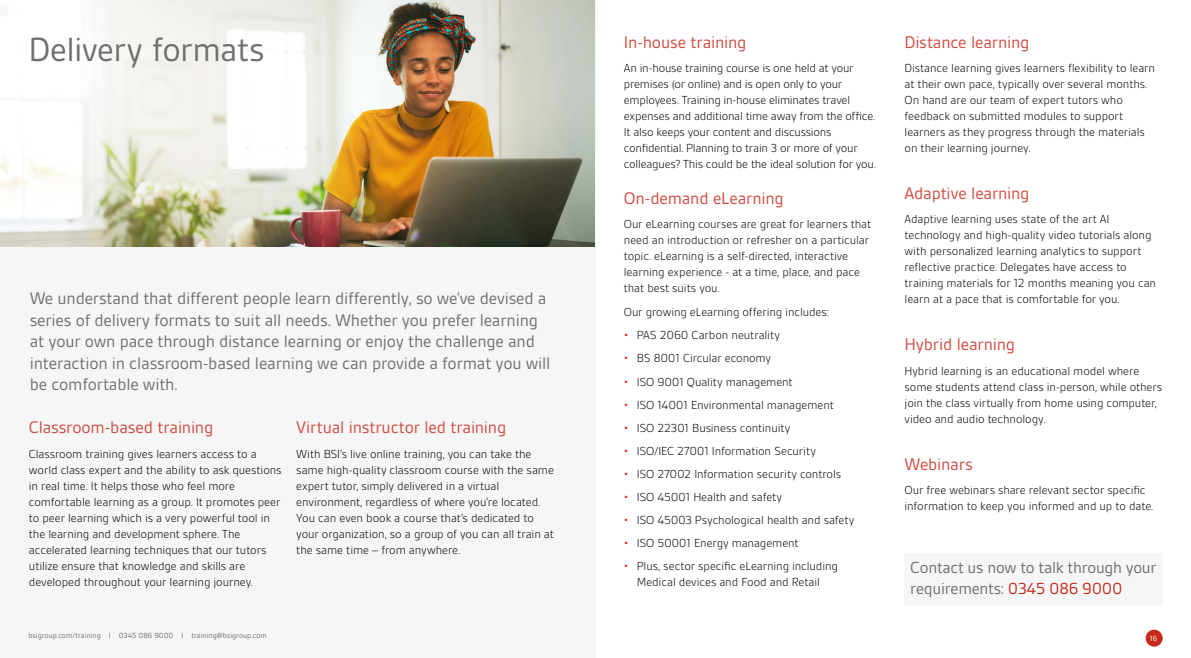
<style>
.page{position:relative;width:1191px;height:658px;background:#fff}
.page>*{position:absolute;margin:0;border:0;box-sizing:border-box;transform-origin:0 0}
.t1{font:36px "BSI Gesta";letter-spacing:-.015em;color:#706f6f}
.t2{font:18px/21.5px "BSI Gesta";letter-spacing:-.01em;color:#706f6f}
.t3{font:18px "BSI Gesta";letter-spacing:-.01em;color:#cf4a3d}
.t4{font:17.2px/21.5px "BSI Gesta";letter-spacing:-.015em;color:#706f6f}
.t5{font:300 12.5px/16px "BSI Gesta";letter-spacing:-.01em;color:#000}
.t6{font:8px "BSI Gesta";color:#706f6f}
.t7{font:8px "BSI Gesta";color:#fff}
.s1{color:#e12b1f}
.s2{color:#c62a1b}
</style>
<div class="page">
<div style="left:0;top:0;width:595px;height:658px;background:#f6f6f6"></div>
<img style="left:0;top:0;width:595px;height:247px">
<div style="left:904px;top:553px;width:258px;height:51px;background:#f6f6f6"></div>
<div style="left:1145px;top:629px;width:17px;height:17px;background:#c62a1b;border-radius:50%"></div>
<h1 class="t1" style="left:28px;top:31px;width:238px">Delivery formats</h1>
<p class="t2" style="left:30px;top:288px;width:522px">We understand that different people learn differently, so we’ve devised a series of delivery formats to suit all needs. Whether you prefer learning at your own pace through distance learning or enjoy the challenge and interaction in classroom-based learning we can provide a format you will be comfortable with.</p>
<h2 class="t3" style="left:29px;top:418px;width:186px">Classroom-based training</h2>
<p class="t5" style="left:29px;top:445px;width:254px">Classroom training gives learners access to a world class expert and the ability to ask questions in real time. It helps those who feel more comfortable learning as a group. It promotes peer to peer learning which is a very powerful tool in the learning and development sphere. The accelerated learning techniques that our tutors utilize ensure that knowledge and skills are developed throughout your learning journey.</p>
<h2 class="t3" style="left:296px;top:418px;width:211px">Virtual instructor led training</h2>
<p class="t5" style="left:296px;top:445px;width:259px">With BSI’s live online training, you can take the same high-quality classroom course with the same expert tutor, simply delivered in a virtual environment, regardless of where you’re located.<br>You can even book a course that’s dedicated to your organization, so a group of you can all train at the same time – from anywhere.</p>
<h2 class="t3" style="left:904px;top:32px;width:126px">Distance learning</h2>
<p class="t5" style="left:904px;top:60px;width:252px">Distance learning gives learners flexibility to learn at their own pace, typically over several months.<br>On hand are our team of expert tutors who feedback on submitted modules to support learners as they progress through the materials on their learning journey.</p>
<h2 class="t3" style="left:904px;top:184px;width:126px">Adaptive learning</h2>
<p class="t5" style="left:904px;top:211px;width:253px">Adaptive learning uses state of the art AI technology and high-quality video tutorials along with personalized learning analytics to support reflective practice. Delegates have access to training materials for 12 months meaning you can learn at a pace that is comfortable for you.</p>
<h2 class="t3" style="left:904px;top:335px;width:112px">Hybrid learning</h2>
<p class="t5" style="left:904px;top:363px;width:259px">Hybrid learning is an educational model where some students attend class in-person, while others join the class virtually from home using computer, video and audio technology.</p>
<h2 class="t3" style="left:904px;top:454px;width:70px">Webinars</h2>
<p class="t5" style="left:904px;top:482px;width:250px">Our free webinars share relevant sector specific information to keep you informed and up to date.</p>
<h2 class="t3" style="left:624px;top:32px;width:124px">In-house training</h2>
<p class="t5" style="left:624px;top:60px;width:253px">An in-house training course is one held at your premises (or online) and is open only to your employees. Training in-house eliminates travel expenses and additional time away from the office.<br>It also keeps your content and discussions confidential. Planning to train 3 or more of your colleagues? This could be the ideal solution for you.</p>
<h2 class="t3" style="left:624px;top:188px;width:161px">On-demand eLearning</h2>
<p class="t5" style="left:624px;top:216px;width:249px">Our eLearning courses are great for learners that need an introduction or refresher on a particular topic. eLearning is a self-directed, interactive learning experience - at a time, place, and pace that best suits you.</p>
<p class="t5" style="left:624px;top:304px;width:207px">Our growing eLearning offering includes:</p>
<p class="t5" style="left:624px;top:327px;width:158px"><span class="s1">•</span> PAS 2060 Carbon neutrality</p>
<p class="t5" style="left:624px;top:350px;width:149px"><span class="s1">•</span> BS 8001 Circular economy</p>
<p class="t5" style="left:624px;top:373px;width:170px"><span class="s1">•</span> ISO 9001 Quality management</p>
<p class="t5" style="left:624px;top:397px;width:211px"><span class="s1">•</span> ISO 14001 Environmental management</p>
<p class="t5" style="left:624px;top:420px;width:168px"><span class="s1">•</span> ISO 22301 Business continuity</p>
<p class="t5" style="left:624px;top:443px;width:194px"><span class="s1">•</span> ISO/IEC 27001 Information Security</p>
<p class="t5" style="left:624px;top:466px;width:219px"><span class="s1">•</span> ISO 27002 Information security controls</p>
<p class="t5" style="left:624px;top:489px;width:160px"><span class="s1">•</span> ISO 45001 Health and safety</p>
<p class="t5" style="left:624px;top:512px;width:232px"><span class="s1">•</span> ISO 45003 Psychological health and safety</p>
<p class="t5" style="left:624px;top:535px;width:176px"><span class="s1">•</span> ISO 50001 Energy management</p>
<p class="t5" style="left:624px;top:558px;width:215px;text-align:center"><span class="s1">•</span> Plus, sector specific eLearning including<br>Medical devices and Food and Retail</p>
<h3 class="t4" style="left:910px;top:556px;width:248px">Contact us now to talk through your requirements: <span class="s2">0345 086 9000</span></h3>
<p class="t6" style="left:28px;top:631px;width:240px">bsigroup.com/training I 0345 086 9000 I training@bsigroup.com</p>
<p class="t7" style="left:1150px;top:634px;width:9px">16</p>
</div>
